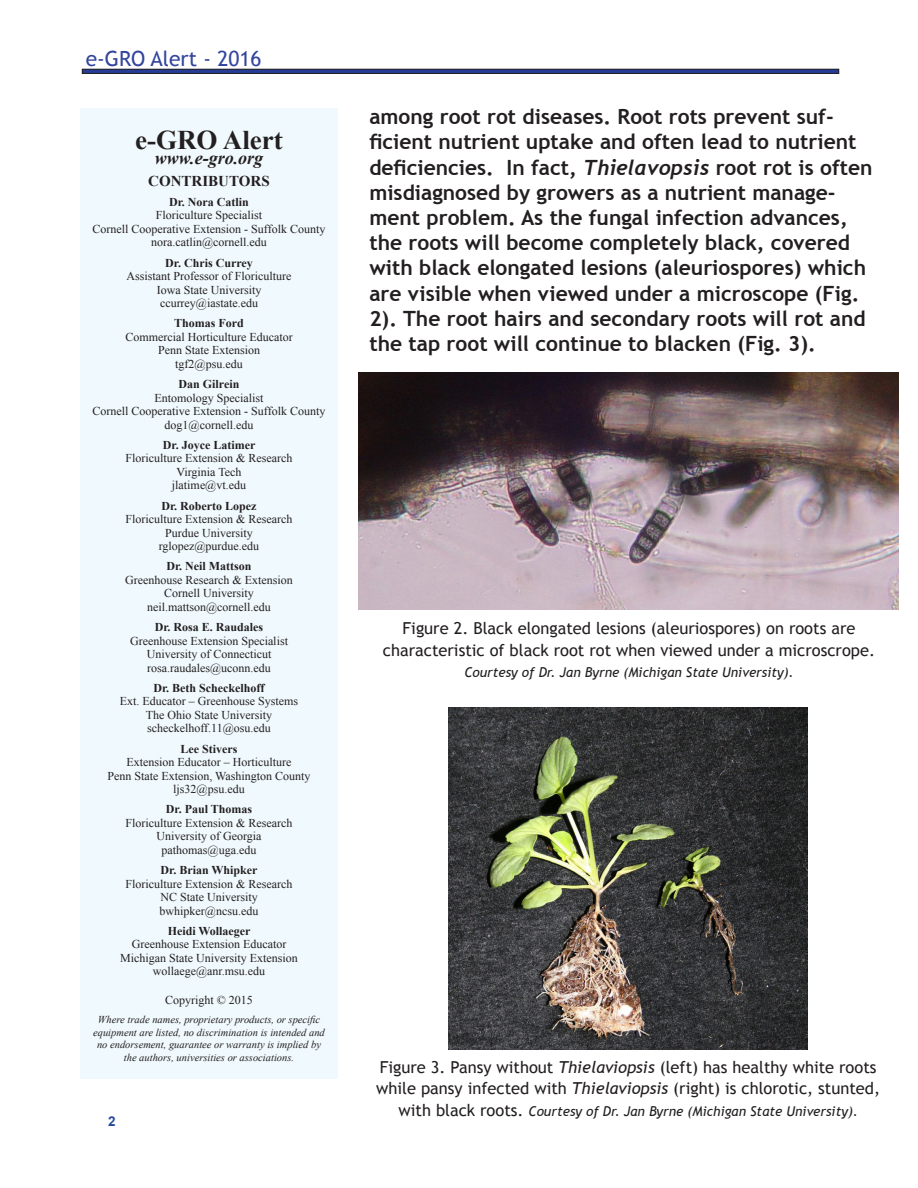
<style>
.page{position:relative;width:918px;height:1188px;background:#fff}
.page>*{position:absolute;margin:0;border:0;box-sizing:border-box;transform-origin:0 0}
.Body_text{font:700 27px "Times New Roman";color:#231f20}
.SGparagraphheader{font:700 21px/25.2px "Trebuchet MS";color:#231f20}
.t1{font:21px "Trebuchet MS";color:#33459d}
.t2{font:italic 700 18px "Times New Roman";color:#231f20}
.t3{font:16.5px/21.6px "Trebuchet MS";color:#231f20;text-align:center}
.t4{font:700 15px "Times New Roman";color:#231f20}
.t5{font:italic 13.5px "Trebuchet MS";color:#231f20}
.t6{font:700 13.5px "Arial";color:#28489e}
.ContributerInfo{font:12px "Times New Roman";color:#231f20}
.ContributerName{font:700 12px "Times New Roman";color:#231f20}
.Body_Text{font:italic 10.5px/12.6px "Times New Roman";color:#231f20;text-align:center}
.s1{font-family:"Trebuchet";font-style:italic}
.s2{font-style:italic}
.s3{font-style:normal;font-size:16.5px}
</style>
<div class="page">
<hr style="left:82px;top:69px;width:757px;height:4px;background:#253c96">
<div style="left:82px;top:69px;width:757px;height:5px;border:1px solid #231f20"></div>
<div style="left:80px;top:109px;width:258px;height:970px;background:#f0f9fd"></div>
<img style="left:359px;top:372px;width:540px;height:238px">
<img style="left:449px;top:708px;width:359px;height:341px">
<h2 class="t1" style="left:86px;top:46px;width:177px">e-GRO Alert - 2016</h2>
<p class="Body_text" style="left:135px;top:121px;width:149px">e-GRO Alert</p>
<p class="t2" style="left:155px;top:145px;width:110px">www.e-gro.org</p>
<p class="t4" style="left:148px;top:170px;width:123px">CONTRIBUTORS</p>
<p class="ContributerName" style="left:169px;top:193px;width:81px">Dr. Nora Catlin</p>
<p class="ContributerInfo" style="left:156px;top:207px;width:108px">Floriculture Specialist</p>
<p class="ContributerInfo" style="left:93px;top:221px;width:234px">Cornell Cooperative Extension - Suffolk County</p>
<p class="ContributerInfo" style="left:151px;top:234px;width:117px">nora.catlin@cornell.edu</p>
<p class="ContributerName" style="left:165px;top:254px;width:89px">Dr. Chris Currey</p>
<p class="ContributerInfo" style="left:127px;top:268px;width:166px">Assistant Professor of Floriculture</p>
<p class="ContributerInfo" style="left:157px;top:281px;width:106px">Iowa State University</p>
<p class="ContributerInfo" style="left:160px;top:295px;width:100px">ccurrey@iastate.edu</p>
<p class="ContributerName" style="left:174px;top:315px;width:71px">Thomas Ford</p>
<p class="ContributerInfo" style="left:125px;top:329px;width:169px">Commercial Horticulture Educator</p>
<p class="ContributerInfo" style="left:158px;top:342px;width:103px">Penn State Extension</p>
<p class="ContributerInfo" style="left:175px;top:356px;width:69px">tgf2@psu.edu</p>
<p class="ContributerName" style="left:179px;top:376px;width:62px">Dan Gilrein</p>
<p class="ContributerInfo" style="left:155px;top:389px;width:111px">Entomology Specialist</p>
<p class="ContributerInfo" style="left:93px;top:403px;width:234px">Cornell Cooperative Extension - Suffolk County</p>
<p class="ContributerInfo" style="left:165px;top:416px;width:90px">dog1@cornell.edu</p>
<p class="ContributerName" style="left:163px;top:436px;width:94px">Dr. Joyce Latimer</p>
<p class="ContributerInfo" style="left:126px;top:450px;width:168px">Floriculture Extension &amp; Research</p>
<p class="ContributerInfo" style="left:177px;top:464px;width:66px">Virginia Tech</p>
<p class="ContributerInfo" style="left:172px;top:477px;width:76px">jlatime@vt.edu</p>
<p class="ContributerName" style="left:161px;top:497px;width:97px">Dr. Roberto Lopez</p>
<p class="ContributerInfo" style="left:126px;top:511px;width:168px">Floriculture Extension &amp; Research</p>
<p class="ContributerInfo" style="left:165px;top:524px;width:89px">Purdue University</p>
<p class="ContributerInfo" style="left:159px;top:538px;width:102px">rglopez@purdue.edu</p>
<p class="ContributerName" style="left:166px;top:558px;width:87px">Dr. Neil Mattson</p>
<p class="ContributerInfo" style="left:125px;top:572px;width:169px">Greenhouse Research &amp; Extension</p>
<p class="ContributerInfo" style="left:164px;top:585px;width:91px">Cornell University</p>
<p class="ContributerInfo" style="left:147px;top:599px;width:125px">neil.mattson@cornell.edu</p>
<p class="ContributerName" style="left:155px;top:619px;width:110px">Dr. Rosa E. Raudales</p>
<p class="ContributerInfo" style="left:130px;top:632px;width:159px">Greenhouse Extension Specialist</p>
<p class="ContributerInfo" style="left:147px;top:646px;width:126px">University of Connecticut</p>
<p class="ContributerInfo" style="left:147px;top:659px;width:125px">rosa.raudales@uconn.edu</p>
<p class="ContributerName" style="left:153px;top:679px;width:113px">Dr. Beth Scheckelhoff</p>
<p class="ContributerInfo" style="left:120px;top:693px;width:180px">Ext. Educator – Greenhouse Systems</p>
<p class="ContributerInfo" style="left:146px;top:707px;width:128px">The Ohio State University</p>
<p class="ContributerInfo" style="left:147px;top:720px;width:125px">scheckelhoff.11@osu.edu</p>
<p class="ContributerName" style="left:181px;top:740px;width:58px">Lee Stivers</p>
<p class="ContributerInfo" style="left:127px;top:754px;width:166px">Extension Educator – Horticulture</p>
<p class="ContributerInfo" style="left:107px;top:767px;width:205px">Penn State Extension, Washington County</p>
<p class="ContributerInfo" style="left:173px;top:781px;width:73px">ljs32@psu.edu</p>
<p class="ContributerName" style="left:166px;top:801px;width:88px">Dr. Paul Thomas</p>
<p class="ContributerInfo" style="left:126px;top:815px;width:168px">Floriculture Extension &amp; Research</p>
<p class="ContributerInfo" style="left:156px;top:828px;width:107px">University of Georgia</p>
<p class="ContributerInfo" style="left:162px;top:842px;width:96px">pathomas@uga.edu</p>
<p class="ContributerName" style="left:161px;top:862px;width:99px">Dr. Brian Whipker</p>
<p class="ContributerInfo" style="left:126px;top:875px;width:168px">Floriculture Extension &amp; Research</p>
<p class="ContributerInfo" style="left:160px;top:889px;width:99px">NC State University</p>
<p class="ContributerInfo" style="left:160px;top:902px;width:100px">bwhipker@ncsu.edu</p>
<p class="ContributerName" style="left:168px;top:922px;width:84px">Heidi Wollaeger</p>
<p class="ContributerInfo" style="left:132px;top:936px;width:156px">Greenhouse Extension Educator</p>
<p class="ContributerInfo" style="left:120px;top:950px;width:179px">Michigan State University Extension</p>
<p class="ContributerInfo" style="left:153px;top:963px;width:114px">wollaege@anr.msu.edu</p>
<p class="ContributerInfo" style="left:165px;top:992px;width:89px">Copyright © 2015</p>
<p class="Body_Text" style="left:93px;top:1013px;width:233px">Where trade names, proprietary products, or specific equipment are listed, no discrimination is intended and no endorsement, guarantee or warranty is implied by the authors, universities or associations.</p>
<p class="t6" style="left:108px;top:1112px;width:9px">2</p>
<p class="SGparagraphheader" style="left:369px;top:104px;width:505px">among root rot diseases. Root rots prevent suf&shy;ficient nutrient uptake and often lead to nutrient deficiencies. In fact, <span class="s1">Thielavopsis</span> root rot is often misdiagnosed by growers as a nutrient manage&shy;ment problem. As the fungal infection advances, the roots will become completely black, covered with black elongated lesions (aleuriospores) which are visible when viewed under a microscope (Fig.<br>2). The root hairs and secondary roots will rot and the tap root will continue to blacken (Fig. 3).</p>
<p class="t3" style="left:383px;top:618px;width:494px">Figure 2. Black elongated lesions (aleuriospores) on roots are characteristic of black root rot when viewed under a microscrope.</p>
<p class="t5" style="left:464px;top:665px;width:331px">Courtesy of Dr. Jan Byrne (Michigan State University).</p>
<p class="t3" style="left:376px;top:1056px;width:505px;text-align:left">Figure 3. Pansy without <span class="s2">Thielaviopsis</span> (left) has healthy white roots while pansy infected with <span class="s2">Thielaviopsis</span> (right) is chlorotic, stunted,</p>
<p class="t5" style="left:399px;top:1103px;width:461px"><span class="s3">with black roots.</span> Courtesy of Dr. Jan Byrne (Michigan State University).</p>
</div>
